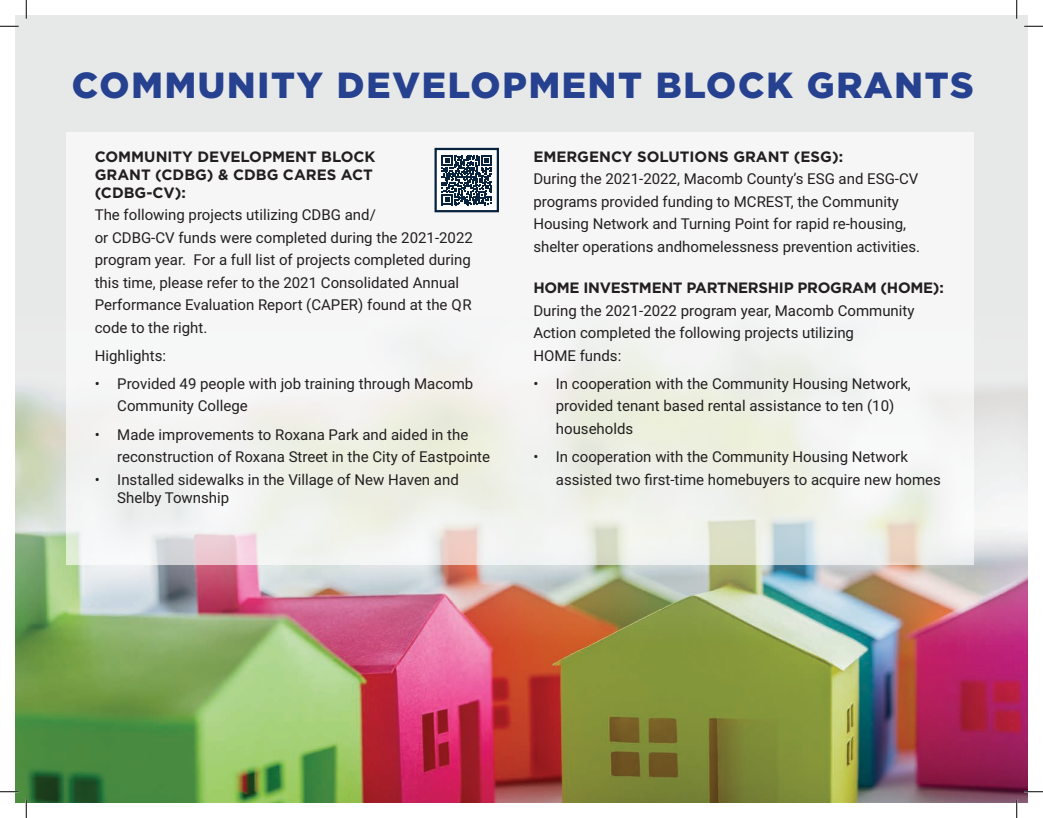
<style>
.page{position:relative;width:1043px;height:818px;background:#fff}
.page>*{position:absolute;margin:0;border:0;box-sizing:border-box;transform-origin:0 0}
.t1{font:900 36.25px "Gotham HTF";letter-spacing:.05em;color:#26418f}
.Paragraph_Style_3{font:15px/22.5px "Roboto";color:#231f20}
.t2{font:700 15px/18px "Gotham HTF";color:#231f20}
.t3{font:700 15px "Gotham HTF";letter-spacing:-.02em;color:#231f20}
</style>
<div class="page">
<div style="left:15px;top:15px;width:1013px;height:776px;background:#e7e8e8"></div>
<img style="left:15px;top:318px;width:1013px;height:484px">
<svg style="left:66px;top:132px;width:907px;height:432px;fill:#f6f6f6"></svg>
<div style="left:435px;top:149px;width:63px;height:62px;background:#fff"></div>
<svg style="left:442px;top:155px;width:50px;height:50px"></svg>
<div style="left:434px;top:148px;width:65px;height:64px;border:2px solid #08233e"></div>
<svg style="left:0;top:25px;width:19px;height:2px"></svg>
<svg style="left:1024px;top:25px;width:18px;height:2px"></svg>
<svg style="left:0;top:790px;width:19px;height:2px"></svg>
<svg style="left:1024px;top:790px;width:18px;height:2px"></svg>
<svg style="left:25px;top:0;width:2px;height:19px"></svg>
<svg style="left:25px;top:799px;width:2px;height:19px"></svg>
<svg style="left:1016px;top:0;width:1px;height:19px"></svg>
<svg style="left:1015px;top:799px;width:2px;height:19px"></svg>
<p class="t1" style="left:72px;top:64px;width:903px">COMMUNITY DEVELOPMENT BLOCK GRANTS</p>
<p class="t2" style="left:95px;top:147px;width:282px">COMMUNITY DEVELOPMENT BLOCK<br>GRANT (CDBG) &amp; CDBG CARES ACT (CDBG-CV):</p>
<p class="Paragraph_Style_3" style="left:95px;top:203px;width:379px">The following projects utilizing CDBG and/<br>or CDBG-CV funds were completed during the 2021-2022 program year. For a full list of projects completed during this time, please refer to the 2021 Consolidated Annual Performance Evaluation Report (CAPER) found at the QR code to the right.</p>
<p class="Paragraph_Style_3" style="left:95px;top:343px;width:73px">Highlights:</p>
<p class="Paragraph_Style_3" style="left:117px;top:372px;width:357px;text-indent:-22px">• Provided 49 people with job training through Macomb<br>Community College</p>
<p class="Paragraph_Style_3" style="left:117px;top:422px;width:374px;text-indent:-22px">• Made improvements to Roxana Park and aided in the reconstruction of Roxana Street in the City of Eastpointe</p>
<p class="Paragraph_Style_3" style="left:117px;top:470px;width:343px;line-height:17.5px;text-indent:-22px">• Installed sidewalks in the Village of New Haven and<br>Shelby Township</p>
<p class="t2" style="left:533px;top:147px;width:311px">EMERGENCY SOLUTIONS GRANT (ESG):</p>
<p class="Paragraph_Style_3" style="left:533px;top:167px;width:388px">During the 2021-2022, Macomb County’s ESG and ESG-CV programs provided funding to MCREST, the Community Housing Network and Turning Point for rapid re-housing, shelter operations andhomelessness prevention activities.</p>
<p class="t3" style="left:533px;top:279px;width:412px">HOME INVESTMENT PARTNERSHIP PROGRAM (HOME):</p>
<p class="Paragraph_Style_3" style="left:533px;top:298px;width:383px">During the 2021-2022 program year, Macomb Community<br>Action completed the following projects utilizing<br>HOME funds:</p>
<p class="Paragraph_Style_3" style="left:556px;top:372px;width:356px;text-indent:-22px">• In cooperation with the Community Housing Network, provided tenant based rental assistance to ten (10) households</p>
<p class="Paragraph_Style_3" style="left:556px;top:445px;width:386px;text-indent:-22px">• In cooperation with the Community Housing Network assisted two first-time homebuyers to acquire new homes</p>
</div>
